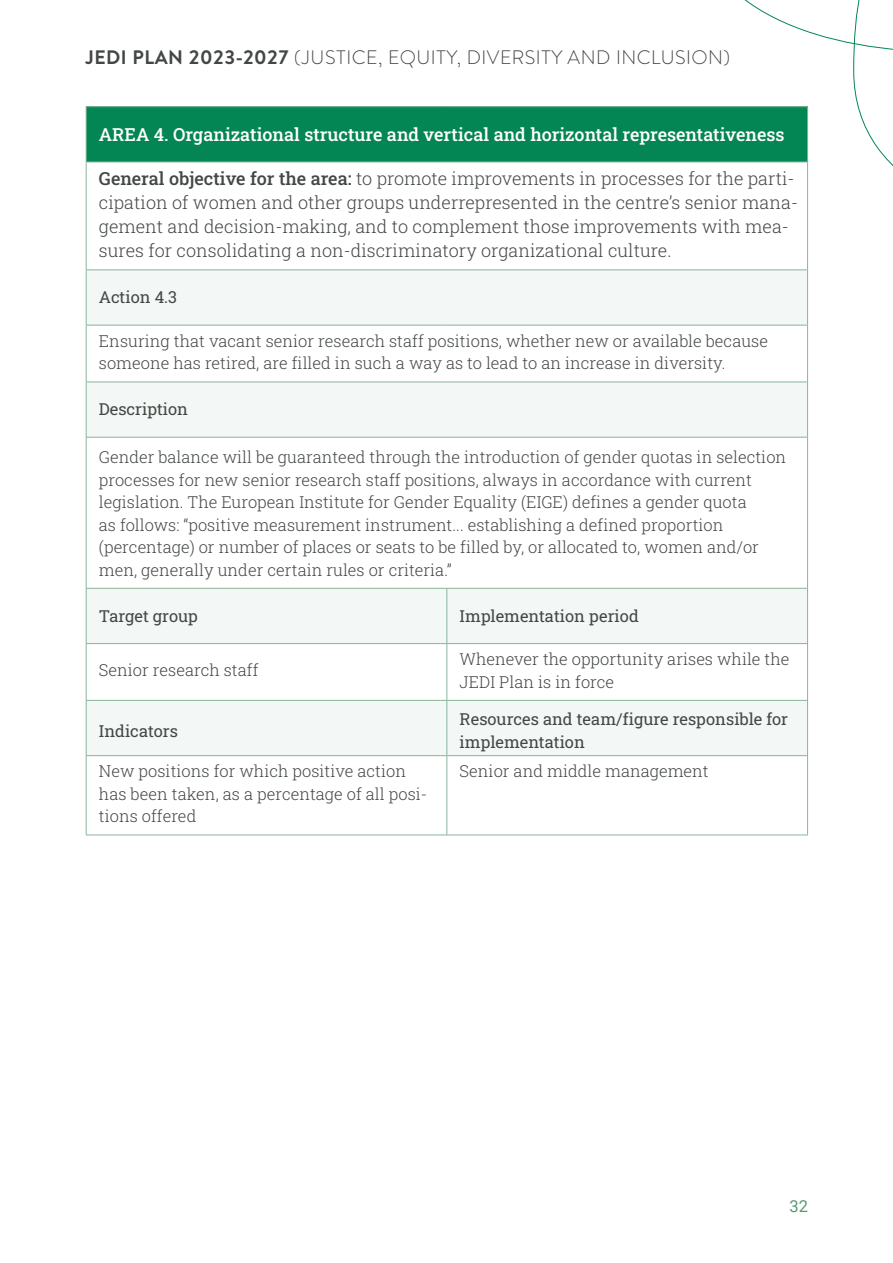
<style>
.page{position:relative;width:893px;height:1263px;background:#fff}
.page>*{position:absolute;margin:0;border:0;box-sizing:border-box;transform-origin:0 0}
.t1{font:300 19.5px "Brandon Text";letter-spacing:.025em;color:#434844}
.t2{font:300 18px/24px "Roboto Slab";color:#434844}
.t3{font:500 18px "Roboto Slab";color:#fff}
.t4{font:300 16.5px/22.5px "Roboto Slab";color:#434844}
.t5{font:16.5px/22.5px "Roboto Slab";color:#434844}
.t6{font:16.5px "Roboto";color:#579a71}
.s1{font-weight:700}
.s2{font-weight:500}
</style>
<div class="page">
<svg style="left:744px;top:0;width:149px;height:166px"></svg>
<div style="left:86px;top:107px;width:721px;height:55px;background:#048654"></div>
<svg style="left:87px;top:270px;width:720px;height:485px"></svg>
<hr style="left:86px;top:106px;width:361px;height:1px;background:#88b59b">
<hr style="left:86px;top:107px;width:1px;height:55px;background:#88b59b">
<hr style="left:447px;top:106px;width:361px;height:1px;background:#88b59b">
<hr style="left:807px;top:107px;width:1px;height:55px;background:#88b59b">
<hr style="left:86px;top:162px;width:361px;height:1px;background:#88b59b">
<hr style="left:86px;top:162px;width:1px;height:107px;background:#88b59b">
<hr style="left:447px;top:162px;width:361px;height:1px;background:#88b59b">
<hr style="left:807px;top:162px;width:1px;height:107px;background:#88b59b">
<hr style="left:86px;top:269px;width:361px;height:1px;background:#88b59b">
<hr style="left:86px;top:270px;width:1px;height:55px;background:#88b59b">
<hr style="left:447px;top:269px;width:361px;height:1px;background:#88b59b">
<hr style="left:807px;top:270px;width:1px;height:55px;background:#88b59b">
<hr style="left:86px;top:325px;width:361px;height:1px;background:#88b59b">
<hr style="left:86px;top:325px;width:1px;height:57px;background:#88b59b">
<hr style="left:447px;top:325px;width:361px;height:1px;background:#88b59b">
<hr style="left:807px;top:325px;width:1px;height:57px;background:#88b59b">
<hr style="left:86px;top:382px;width:361px;height:1px;background:#88b59b">
<hr style="left:86px;top:382px;width:1px;height:55px;background:#88b59b">
<hr style="left:447px;top:382px;width:361px;height:1px;background:#88b59b">
<hr style="left:807px;top:382px;width:1px;height:55px;background:#88b59b">
<hr style="left:86px;top:437px;width:361px;height:1px;background:#88b59b">
<hr style="left:86px;top:438px;width:1px;height:150px;background:#88b59b">
<hr style="left:447px;top:437px;width:361px;height:1px;background:#88b59b">
<hr style="left:807px;top:438px;width:1px;height:150px;background:#88b59b">
<hr style="left:86px;top:588px;width:361px;height:1px;background:#88b59b">
<hr style="left:86px;top:589px;width:1px;height:54px;background:#88b59b">
<hr style="left:447px;top:588px;width:361px;height:1px;background:#88b59b">
<hr style="left:446px;top:589px;width:1px;height:54px;background:#88b59b">
<hr style="left:807px;top:589px;width:1px;height:54px;background:#88b59b">
<hr style="left:86px;top:643px;width:361px;height:1px;background:#88b59b">
<hr style="left:86px;top:644px;width:1px;height:56px;background:#88b59b">
<hr style="left:447px;top:643px;width:361px;height:1px;background:#88b59b">
<hr style="left:446px;top:644px;width:1px;height:56px;background:#88b59b">
<hr style="left:807px;top:644px;width:1px;height:56px;background:#88b59b">
<hr style="left:86px;top:700px;width:361px;height:1px;background:#88b59b">
<hr style="left:86px;top:701px;width:1px;height:54px;background:#88b59b">
<hr style="left:447px;top:700px;width:361px;height:1px;background:#88b59b">
<hr style="left:446px;top:701px;width:1px;height:54px;background:#88b59b">
<hr style="left:807px;top:701px;width:1px;height:54px;background:#88b59b">
<hr style="left:86px;top:755px;width:361px;height:1px;background:#88b59b">
<hr style="left:86px;top:756px;width:1px;height:78px;background:#88b59b">
<hr style="left:447px;top:755px;width:361px;height:1px;background:#88b59b">
<hr style="left:446px;top:756px;width:1px;height:78px;background:#88b59b">
<hr style="left:807px;top:756px;width:1px;height:78px;background:#88b59b">
<hr style="left:86px;top:834px;width:361px;height:1px;background:#88b59b">
<hr style="left:447px;top:834px;width:361px;height:1px;background:#88b59b">
<p class="t1" style="left:85px;top:44px;width:647px"><span class="s1">JEDI PLAN 2023-2027</span> (JUSTICE, EQUITY, DIVERSITY AND INCLUSION)</p>
<p class="t3" style="left:99px;top:122px;width:687px">AREA 4. Organizational structure and vertical and horizontal representativeness</p>
<p class="t2" style="left:99px;top:166px;width:701px"><span class="s2">General objective for the area:</span> to promote improvements in processes for the parti&shy;cipation of women and other groups underrepresented in the centre’s senior mana&shy;gement and decision-making, and to complement those improvements with mea&shy;sures for consolidating a non-discriminatory organizational culture.</p>
<p class="t5" style="left:99px;top:286px;width:80px">Action 4.3</p>
<p class="t4" style="left:99px;top:329px;width:671px">Ensuring that vacant senior research staff positions, whether new or available because someone has retired, are filled in such a way as to lead to an increase in diversity.</p>
<p class="t5" style="left:99px;top:398px;width:91px">Description</p>
<p class="t4" style="left:99px;top:445px;width:689px">Gender balance will be guaranteed through the introduction of gender quotas in selection processes for new senior research staff positions, always in accordance with current legislation. The European Institute for Gender Equality (EIGE) defines a gender quota<br>as follows: “positive measurement instrument... establishing a defined proportion (percentage) or number of places or seats to be filled by, or allocated to, women and/or men, generally under certain rules or criteria.”</p>
<p class="t5" style="left:99px;top:604px;width:100px">Target group</p>
<p class="t5" style="left:460px;top:604px;width:181px">Implementation period</p>
<p class="t4" style="left:99px;top:659px;width:161px">Senior research staff</p>
<p class="t4" style="left:460px;top:647px;width:331px">Whenever the opportunity arises while the<br>JEDI Plan is in force</p>
<p class="t5" style="left:99px;top:719px;width:81px">Indicators</p>
<p class="t5" style="left:460px;top:708px;width:330px">Resources and team/figure responsible for implementation</p>
<p class="t4" style="left:99px;top:760px;width:330px">New positions for which positive action has been taken, as a percentage of all posi&shy;tions offered</p>
<p class="t4" style="left:460px;top:760px;width:251px">Senior and middle management</p>
<p class="t6" style="left:789px;top:1194px;width:20px">32</p>
</div>
